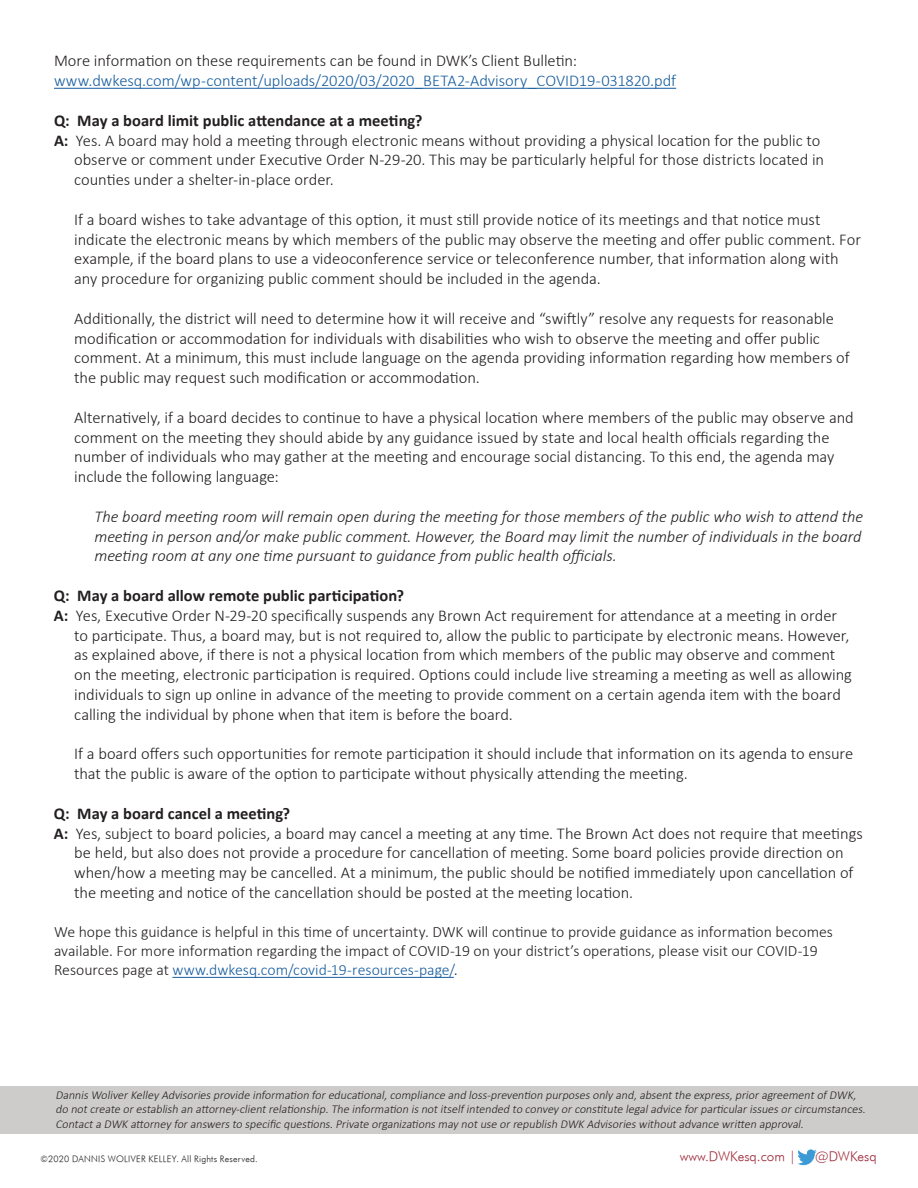
<style>
.page{position:relative;width:918px;height:1188px;background:#fff}
.page>*{position:absolute;margin:0;border:0;box-sizing:border-box;transform-origin:0 0}
.t1{font:300 16.5px/19.8px "Calibri";letter-spacing:-.005em;color:#231f20}
.t2{font:italic 300 16.5px/19.8px "Calibri";letter-spacing:-.005em;color:#231f20;text-align:justify}
.t3{font:700 16.5px "Calibri";color:#231f20}
.t4{font:300 16.5px "Calibri";letter-spacing:-.005em;color:#175d9e}
.t5{font:300 15.75px/19.4px "Calibri";color:#231f20}
.t6{font:italic 13.5px "Futura";color:#9f2d3c}
.t7{font:italic 300 12px/14.4px "Calibri";color:#231f20}
.t8{font:italic 9px "Futura";letter-spacing:.03em;color:#231f20}
.s1{font-weight:700}
.s2{color:#175d9e}
.s3{font-size:16.5px}
</style>
<div class="page">
<hr style="left:54px;top:88px;width:622px;height:1px;background:#175d9e">
<hr style="left:172px;top:977px;width:282px;height:1px;background:#175d9e">
<div style="left:0;top:1086px;width:918px;height:48px;background:#ceccca"></div>
<img style="left:798px;top:1149px;width:18px;height:17px">
<p class="t1" style="left:54px;top:51px;width:525px">More information on these requirements can be found in DWK’s Client Bulletin:</p>
<p class="t4" style="left:54px;top:70px;width:624px">www.dwkesq.com/wp-content/uploads/2020/03/2020_BETA2-Advisory_COVID19-031820.pdf</p>
<p class="t3" style="left:54px;top:110px;width:370px">Q: May a board limit public attendance at a meeting?</p>
<p class="t1" style="left:54px;top:130px;width:768px"><span class="s1">A:</span> Yes. A board may hold a meeting through electronic means without providing a physical location for the public to</p>
<p class="t1" style="left:74px;top:150px;width:751px">observe or comment under Executive Order N-29-20. This may be particularly helpful for those districts located in</p>
<p class="t1" style="left:74px;top:170px;width:261px">counties under a shelter-in-place order.</p>
<p class="t1" style="left:74px;top:209px;width:788px">If a board wishes to take advantage of this option, it must still provide notice of its meetings and that notice must indicate the electronic means by which members of the public may observe the meeting and offer public comment. For example, if the board plans to use a videoconference service or teleconference number, that information along with any procedure for organizing public comment should be included in the agenda.</p>
<p class="t1" style="left:74px;top:308px;width:777px">Additionally, the district will need to determine how it will receive and “swiftly” resolve any requests for reasonable modification or accommodation for individuals with disabilities who wish to observe the meeting and offer public comment. At a minimum, this must include language on the agenda providing information regarding how members of the public may request such modification or accommodation.</p>
<p class="t1" style="left:74px;top:407px;width:781px">Alternatively, if a board decides to continue to have a physical location where members of the public may observe and comment on the meeting they should abide by any guidance issued by state and local health officials regarding the number of individuals who may gather at the meeting and encourage social distancing. To this end, the agenda may include the following language:</p>
<p class="t2" style="left:94px;top:506px;width:770px">The board meeting room will remain open during the meeting for those members of the public who wish to attend the meeting in person and/or make public comment. However, the Board may limit the number of individuals in the board meeting room at any one time pursuant to guidance from public health officials.</p>
<p class="t3" style="left:54px;top:585px;width:352px">Q: May a board allow remote public participation?</p>
<p class="t1" style="left:54px;top:605px;width:785px"><span class="s1">A:</span> Yes, Executive Order N-29-20 specifically suspends any Brown Act requirement for attendance at a meeting in order</p>
<p class="t1" style="left:74px;top:625px;width:777px">to participate. Thus, a board may, but is not required to, allow the public to participate by electronic means. However,</p>
<p class="t1" style="left:74px;top:645px;width:763px">as explained above, if there is not a physical location from which members of the public may observe and comment</p>
<p class="t1" style="left:74px;top:665px;width:779px">on the meeting, electronic participation is required. Options could include live streaming a meeting as well as allowing</p>
<p class="t1" style="left:74px;top:684px;width:768px">individuals to sign up online in advance of the meeting to provide comment on a certain agenda item with the board</p>
<p class="t1" style="left:74px;top:704px;width:440px">calling the individual by phone when that item is before the board.</p>
<p class="t1" style="left:74px;top:744px;width:781px">If a board offers such opportunities for remote participation it should include that information on its agenda to ensure that the public is aware of the option to participate without physically attending the meeting.</p>
<p class="t3" style="left:54px;top:803px;width:238px">Q: May a board cancel a meeting?</p>
<p class="t1" style="left:54px;top:823px;width:811px"><span class="s1">A:</span> Yes, subject to board policies, a board may cancel a meeting at any time. The Brown Act does not require that meetings</p>
<p class="t1" style="left:74px;top:843px;width:771px">be held, but also does not provide a procedure for cancellation of meeting. Some board policies provide direction on</p>
<p class="t1" style="left:74px;top:863px;width:781px">when/how a meeting may be cancelled. At a minimum, the public should be notified immediately upon cancellation of</p>
<p class="t1" style="left:74px;top:882px;width:561px">the meeting and notice of the cancellation should be posted at the meeting location.</p>
<p class="t5" style="left:54px;top:922px;width:781px">We hope this guidance is helpful in this time of uncertainty. DWK will continue to provide guidance as information becomes available. For more information regarding the impact of COVID-19 on your district’s operations, please visit our COVID-19<br>Resources page at <span class="s2">www.dwkesq.com/covid-19-resources-page/</span><span class="s3">.</span></p>
<p class="t7" style="left:55px;top:1087px;width:814px">DannisWoliverKelley Advisoriesprovide information foreducational,compliance and loss-prevention purposesonly and,absentthe express,prioragreementofDWK, do notcreate orestablish an attorney-clientrelationship.The information isnotitselfintended to convey orconstitute legaladvice forparticularissuesorcircumstances.<br>Contacta DWK attorney foranswersto specific questions.Private organizationsmay notuse orrepublish DWK Advisorieswithoutadvance written approval.</p>
<p class="t8" style="left:40px;top:1153px;width:219px">©2020 DANNIS WOLIVER KELLEY. All Rights Reserved.</p>
<p class="t6" style="left:680px;top:1148px;width:117px">www.DWKesq.com |</p>
<p class="t6" style="left:815px;top:1148px;width:63px">@DWKesq</p>
</div>
